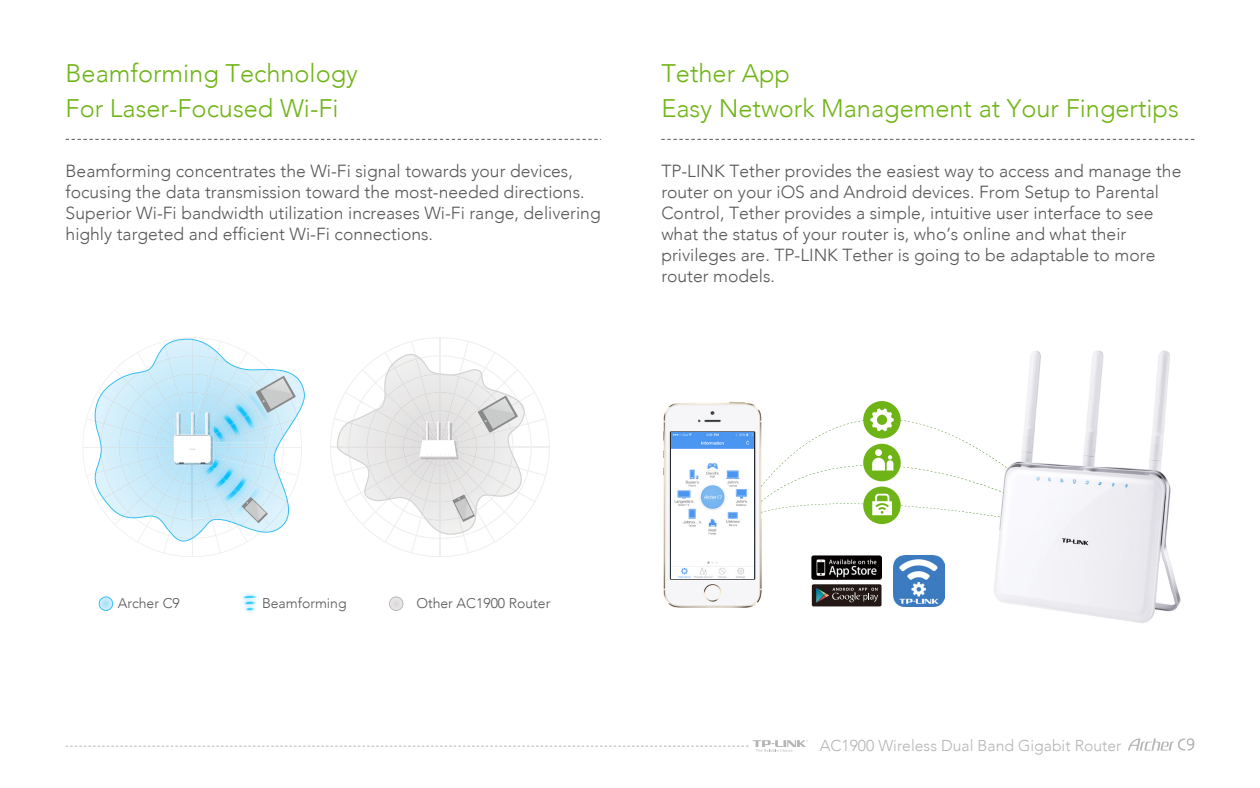
<style>
.page{position:relative;width:1260px;height:788px;background:#fff}
.page>*{position:absolute;margin:0;border:0;box-sizing:border-box;transform-origin:0 0}
.t1{font:300 25.38px/35px "Avenir";color:#6fb416}
.t2{font:300 17.5px/21px "Avenir";color:#595757}
.t3{font:300 15.75px "Avenir";color:#b5b5b5}
.t4{font:300 14px "Avenir";color:#595757}
</style>
<div class="page">
<hr style="left:439px;top:447px;width:2px;height:109px;background:#efefef">
<hr style="left:440px;top:446px;width:109px;height:1px;background:#efefef">
<hr style="left:439px;top:337px;width:2px;height:110px;background:#efefef">
<hr style="left:331px;top:446px;width:109px;height:1px;background:#efefef">
<img style="left:663px;top:402px;width:98px;height:205px">
<hr style="left:192px;top:447px;width:1px;height:109px;background:#efefef">
<hr style="left:192px;top:337px;width:1px;height:110px;background:#efefef">
<hr style="left:83px;top:446px;width:109px;height:1px;background:#efefef">
<div style="left:812px;top:584px;width:70px;height:22px;background:#231815;border-radius:2px"></div>
<svg style="left:816px;top:587px;width:62px;height:16px"></svg>
<img style="left:389px;top:597px;width:14px;height:13px">
<img style="left:99px;top:597px;width:14px;height:13px;border-radius:7px">
<div style="left:99px;top:596px;width:14px;height:15px;border:1px solid #37bef0;border-radius:50%"></div>
<img style="left:994px;top:350px;width:187px;height:273px">
<img style="left:812px;top:555px;width:70px;height:24px">
<img style="left:894px;top:555px;width:51px;height:51px">
<div style="left:863px;top:401px;width:38px;height:37px;background:#6fb416;border-radius:50%"></div>
<div style="left:863px;top:486px;width:38px;height:38px;background:#6fb416;border-radius:50%"></div>
<svg style="left:761px;top:408px;width:246px;height:109px"></svg>
<svg style="left:66px;top:139px;width:535px;height:1px"></svg>
<svg style="left:661px;top:139px;width:533px;height:1px"></svg>
<svg style="left:166px;top:338px;width:139px;height:137px"></svg>
<svg style="left:86px;top:341px;width:212px;height:212px"></svg>
<img style="left:242px;top:594px;width:15px;height:19px">
<svg style="left:334px;top:341px;width:212px;height:212px"></svg>
<img style="left:672px;top:432px;width:82px;height:146px">
<svg style="left:1128px;top:738px;width:66px;height:12px"></svg>
<svg style="left:66px;top:740px;width:742px;height:11px"></svg>
<h1 class="t1" style="left:66px;top:58px;width:294px">Beamforming Technology<br>For Laser-Focused Wi-Fi</h1>
<h1 class="t1" style="left:661px;top:58px;width:519px">Tether App<br>Easy Network Management at Your Fingertips</h1>
<p class="t2" style="left:66px;top:161px;width:537px">Beamforming concentrates the Wi-Fi signal towards your devices, focusing the data transmission toward the most-needed directions.<br>Superior Wi-Fi bandwidth utilization increases Wi-Fi range, delivering highly targeted and efficient Wi-Fi connections.</p>
<p class="t2" style="left:661px;top:161px;width:522px">TP-LINK Tether provides the easiest way to access and manage the router on your iOS and Android devices. From Setup to Parental Control, Tether provides a simple, intuitive user interface to see what the status of your router is, who’s online and what their privileges are. TP-LINK Tether is going to be adaptable to more router models.</p>
<p class="t4" style="left:262px;top:597px;width:86px">Beamforming</p>
<p class="t4" style="left:118px;top:597px;width:64px">Archer C9</p>
<p class="t4" style="left:416px;top:597px;width:136px">Other AC1900 Router</p>
<p class="t3" style="left:820px;top:738px;width:303px">AC1900 Wireless Dual Band Gigabit Router</p>
</div>
